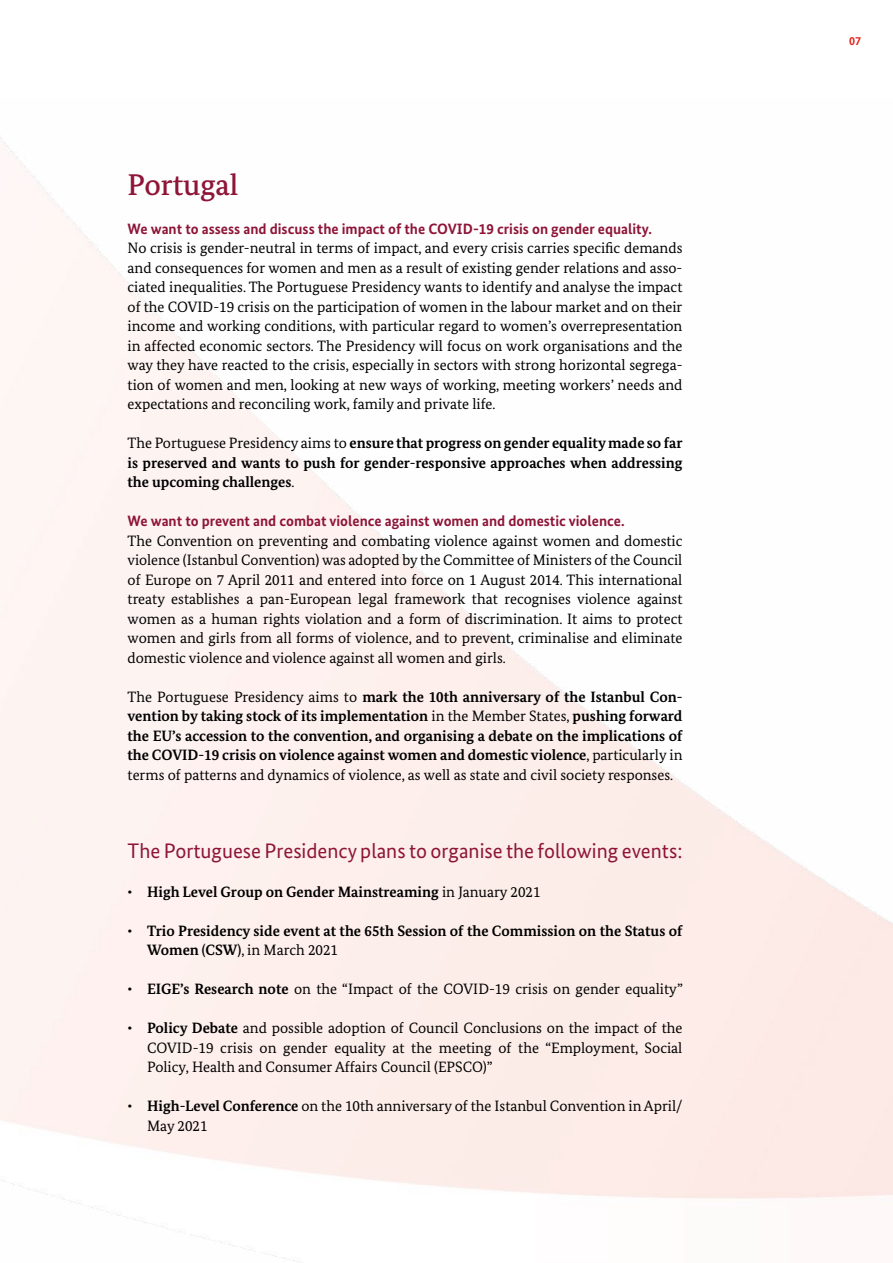
<style>
.page{position:relative;width:893px;height:1263px;background:#fff}
.page>*{position:absolute;margin:0;border:0;box-sizing:border-box;transform-origin:0 0}
.t1{font:500 30px "Bundes Serif";color:#8e1538}
.t2{font:21px "Bundes Sans";color:#8e1538}
.t3{font:15px/19.5px "Bundes Serif";color:#000}
.t4{font:700 15px/19.5px "Bundes Serif";color:#000;text-align:justify}
.t5{font:700 15px "Bundes Sans";color:#8e1538}
.t6{font:700 12px "Bundes Sans";color:#e1261d}
.s1{font-weight:400}
.s2{font-weight:700}
</style>
<div class="page">
<h2 class="t1" style="left:128px;top:166px;width:112px">Portugal</h2>
<h3 class="t5" style="left:128px;top:219px;width:526px">We want to assess and discuss the impact of the COVID-19 crisis on gender equality.</h3>
<p class="t3" style="left:128px;top:238px;width:556px">No crisis is gender-neutral in terms of impact, and every crisis carries specific demands and consequences for women and men as a result of existing gender relations and asso&shy;ciated inequalities. The Portuguese Presidency wants to identify and analyse the impact of the COVID-19 crisis on the participation of women in the labour market and on their income and working conditions, with particular regard to women’s overrepresentation in affected economic sectors. The Presidency will focus on work organisations and the way they have reacted to the crisis, especially in sectors with strong horizontal segrega&shy;tion of women and men, looking at new ways of working, meeting workers’ needs and expectations and reconciling work, family and private life.</p>
<p class="t4" style="left:128px;top:433px;width:556px"><span class="s1">The Portuguese Presidency aims to</span> ensure that progress on gender equality made so far is preserved and wants to push for gender-responsive approaches when addressing the upcoming challenges<span class="s1">.</span></p>
<h3 class="t5" style="left:128px;top:512px;width:498px">We want to prevent and combat violence against women and domestic violence.</h3>
<p class="t3" style="left:128px;top:531px;width:556px;text-align:justify">The Convention on preventing and combating violence against women and domestic violence (Istanbul Convention) was adopted by the Committee of Ministers of the Council of Europe on 7 April 2011 and entered into force on 1 August 2014. This international treaty establishes a pan-European legal framework that recognises violence against women as a human rights violation and a form of discrimination. It aims to protect women and girls from all forms of violence, and to prevent, criminalise and eliminate domestic violence and violence against all women and girls.</p>
<p class="t4" style="left:128px;top:687px;width:556px"><span class="s1">The Portuguese Presidency aims to</span> mark the 10th anniversary of the Istanbul Con&shy;vention by taking stock of its implementation <span class="s1">in the Member States,</span> pushing forward the EU’s accession to the convention, and organising a debate on the implications of the COVID-19 crisis on violence against women and domestic violence<span class="s1">, particularly in terms of patterns and dynamics of violence, as well as state and civil society responses.</span></p>
<h4 class="t2" style="left:128px;top:838px;width:556px">The Portuguese Presidency plans to organise the following events:</h4>
<p class="t4" style="left:128px;top:882px;width:414px"><span class="s1">•</span> High Level Group on Gender Mainstreaming <span class="s1">in January 2021</span></p>
<p class="t4" style="left:147px;top:921px;width:537px;text-indent:-19px"><span class="s1">•</span> Trio Presidency side event at the 65th Session of the Commission on the Status of<br>Women (CSW)<span class="s1">, in March 2021</span></p>
<p class="t3" style="left:128px;top:979px;width:557px">• <span class="s2">EIGE’s Research note</span> on the “Impact of the COVID-19 crisis on gender equality”</p>
<p class="t3" style="left:147px;top:1018px;width:537px;text-align:justify;text-indent:-19px">• <span class="s2">Policy Debate</span> and possible adoption of Council Conclusions on the impact of the COVID-19 crisis on gender equality at the meeting of the “Employment, Social Policy, Health and Consumer Affairs Council (EPSCO)”</p>
<p class="t3" style="left:147px;top:1096px;width:537px;text-indent:-19px">• <span class="s2">High-Level Conference</span> on the 10th anniversary of the Istanbul Convention in April/<br>May 2021</p>
<p class="t6" style="left:849px;top:34px;width:13px">07</p>
</div>
